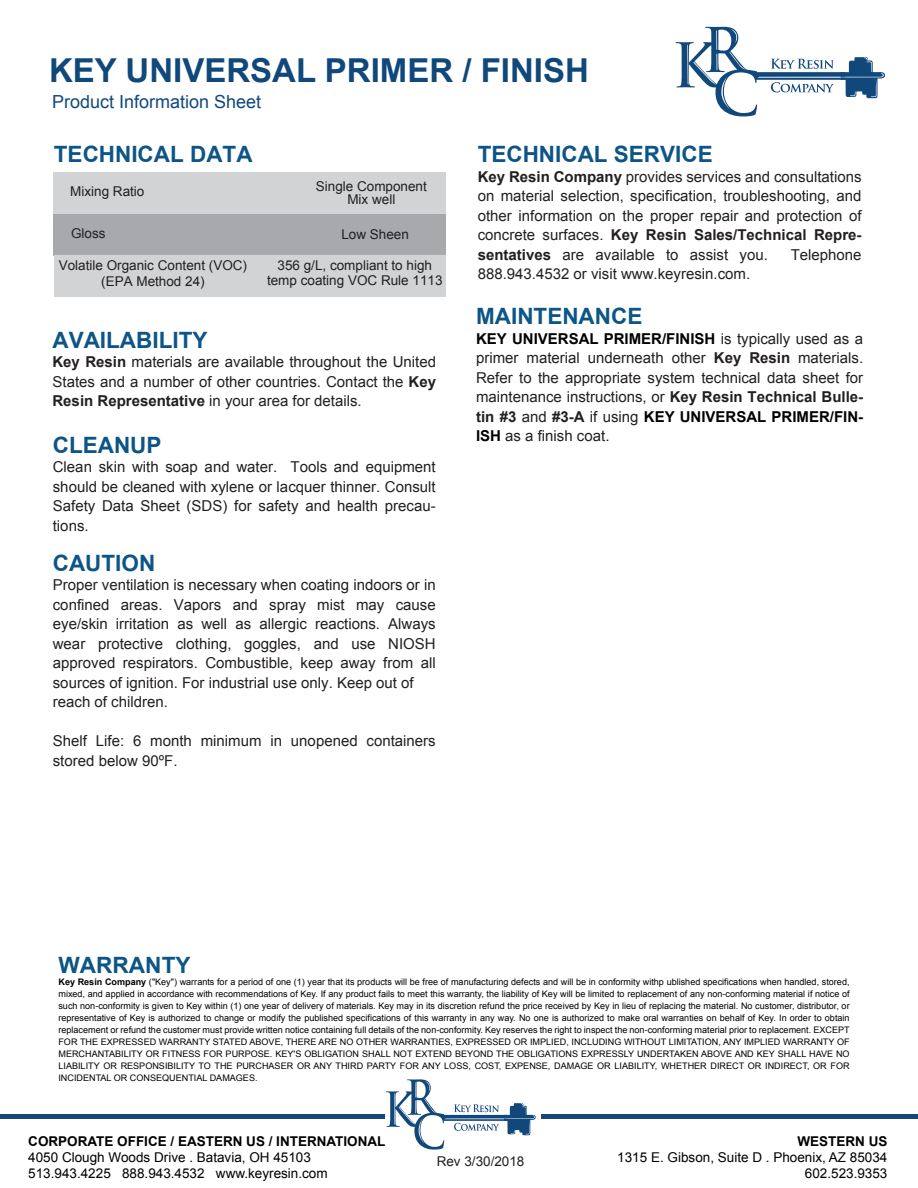
<style>
.page{position:relative;width:918px;height:1188px;background:#fff}
.page>*{position:absolute;margin:0;border:0;box-sizing:border-box;transform-origin:0 0}
.t1{font:700 33px "Arial";color:#11487c}
.t2{font:700 22.5px "Arial";color:#0e5587}
.t3{font:18px "Arial";color:#11487c}
.t4{font:15px/19.5px "Arial";color:#231f20;text-align:justify}
.t5{font:13.5px/13.5px "Arial";color:#231f20;text-align:center}
.t6{font:13.5px/16.2px "Arial";color:#010101;text-align:right}
.t7{font:700 13.5px "Arial";color:#010101}
.t8{font:9px/12px "Arial";color:#010101;text-align:justify}
.s1{font-weight:700}
.s2{font-weight:700;color:#010101}
</style>
<div class="page">
<svg style="left:676px;top:27px;width:209px;height:89px"></svg>
<svg style="left:386px;top:1079px;width:150px;height:71px"></svg>
<hr style="left:0;top:1114px;width:385px;height:4px;background:#16477b">
<hr style="left:541px;top:1114px;width:377px;height:4px;background:#16477b">
<div style="left:54px;top:172px;width:392px;height:42px;background:#d1d3d4"></div>
<div style="left:54px;top:214px;width:392px;height:42px;background:#a7a9ac"></div>
<div style="left:55px;top:256px;width:391px;height:41px;background:#d1d3d4"></div>
<h1 class="t1" style="left:49px;top:48px;width:541px">KEY UNIVERSAL PRIMER / FINISH</h1>
<h3 class="t3" style="left:52px;top:90px;width:211px">Product Information Sheet</h3>
<h2 class="t2" style="left:54px;top:139px;width:200px">TECHNICAL DATA</h2>
<h3 class="t5" style="left:70px;top:185px;width:76px">Mixing Ratio</h3>
<h3 class="t5" style="left:316px;top:179px;width:113px">Single Component<br>Mix well</h3>
<h3 class="t5" style="left:71px;top:227px;width:36px">Gloss</h3>
<h3 class="t5" style="left:341px;top:228px;width:69px">Low Sheen</h3>
<h3 class="t5" style="left:59px;top:257px;width:190px;line-height:16.2px">Volatile Organic Content (VOC) (EPA Method 24)</h3>
<h3 class="t5" style="left:267px;top:258px;width:177px;line-height:15px">356 g/L, compliant to high temp coating VOC Rule 1113</h3>
<h2 class="t2" style="left:52px;top:325px;width:157px">AVAILABILITY</h2>
<h3 class="t4" style="left:52px;top:352px;width:385px"><span class="s1">Key Resin</span> materials are available throughout the United States and a number of other countries. Contact the <span class="s1">Key Resin Representative</span> in your area for details.</h3>
<h2 class="t2" style="left:53px;top:430px;width:110px">CLEANUP</h2>
<h3 class="t4" style="left:53px;top:457px;width:384px">Clean skin with soap and water. Tools and equipment should be cleaned with xylene or lacquer thinner. Consult Safety Data Sheet (SDS) for safety and health precau&shy;tions.</h3>
<h2 class="t2" style="left:53px;top:548px;width:104px">CAUTION</h2>
<p class="t4" style="left:53px;top:575px;width:384px;text-align:left">Proper ventilation is necessary when coating indoors or in confined areas. Vapors and spray mist may cause eye/skin irritation as well as allergic reactions. Always wear protective clothing, goggles, and use NIOSH approved respirators. Combustible, keep away from all sources of ignition. For industrial use only. Keep out of reach of children.</p>
<h3 class="t4" style="left:53px;top:731px;width:384px">Shelf Life: 6 month minimum in unopened containers stored below 90ºF.</h3>
<h2 class="t2" style="left:478px;top:139px;width:237px">TECHNICAL SERVICE</h2>
<p class="t4" style="left:478px;top:167px;width:385px"><span class="s1">Key Resin Company</span> provides services and consultations on material selection, specification, troubleshooting, and other information on the proper repair and protection of concrete surfaces. <span class="s1">Key Resin Sales/Technical Repre&shy;sentatives</span> are available to assist you.</p>
<h3 class="t4" style="left:791px;top:245px;width:72px">Telephone</h3>
<h3 class="t4" style="left:478px;top:264px;width:274px">888.943.4532 or visit www.keyresin.com.</h3>
<h2 class="t2" style="left:476px;top:301px;width:168px">MAINTENANCE</h2>
<p class="t4" style="left:476px;top:329px;width:389px"><span class="s2">KEY UNIVERSAL PRIMER/FINISH</span> is typically used as a primer material underneath other <span class="s1">Key Resin</span> materials.<br>Refer to the appropriate system technical data sheet for maintenance instructions, or <span class="s1">Key Resin Technical Bulle&shy;tin #3</span> and <span class="s1">#3-A</span> if using <span class="s2">KEY UNIVERSAL PRIMER/FIN-ISH</span> as a finish coat.</p>
<h2 class="t2" style="left:58px;top:950px;width:134px">WARRANTY</h2>
<p class="t8" style="left:58px;top:976px;width:793px"><span class="s1">Key Resin Company</span> ("Key") warrants for a period of one (1) year that its products will be free of manufacturing defects and will be in conformity withp ublished specifications when handled, stored, mixed, and applied in accordance with recommendations of Key. If any product fails to meet this warranty, the liability of Key will be limited to replacement of any non-conforming material if notice of such non-conformity is given to Key within (1) one year of delivery of materials. Key may in its discretion refund the price received by Key in lieu of replacing the material. No customer, distributor, or representative of Key is authorized to change or modify the published specifications of this warranty in any way. No one is authorized to make oral warranties on behalf of Key. In order to obtain replacement or refund the customer must provide written notice containing full details of the non-conformity. Key reserves the right to inspect the non-conforming material prior to replacement. EXCEPT FOR THE EXPRESSED WARRANTY STATED ABOVE, THERE ARE NO OTHER WARRANTIES, EXPRESSED OR IMPLIED, INCLUDING WITHOUT LIMITATION, ANY IMPLIED WARRANTY OF MERCHANTABILITY OR FITNESS FOR PURPOSE. KEY'S OBLIGATION SHALL NOT EXTEND BEYOND THE OBLIGATIONS EXPRESSLY UNDERTAKEN ABOVE AND KEY SHALL HAVE NO LIABILITY OR RESPONSIBILITY TO THE PURCHASER OR ANY THIRD PARTY FOR ANY LOSS, COST, EXPENSE, DAMAGE OR LIABILITY, WHETHER DIRECT OR INDIRECT, OR FOR INCIDENTAL OR CONSEQUENTIAL DAMAGES.</p>
<h3 class="t7" style="left:28px;top:1132px;width:359px">CORPORATE OFFICE / EASTERN US / INTERNATIONAL</h3>
<h3 class="t6" style="left:28px;top:1149px;width:301px;text-align:left">4050 Clough Woods Drive . Batavia, OH 45103<br>513.943.4225 888.943.4532 www.keyresin.com</h3>
<h3 class="t5" style="left:437px;top:1154px;width:89px">Rev 3/30/2018</h3>
<h3 class="t7" style="left:797px;top:1132px;width:92px">WESTERN US</h3>
<h3 class="t6" style="left:617px;top:1149px;width:272px">1315 E. Gibson, Suite D . Phoenix, AZ 85034<br>602.523.9353</h3>
</div>
